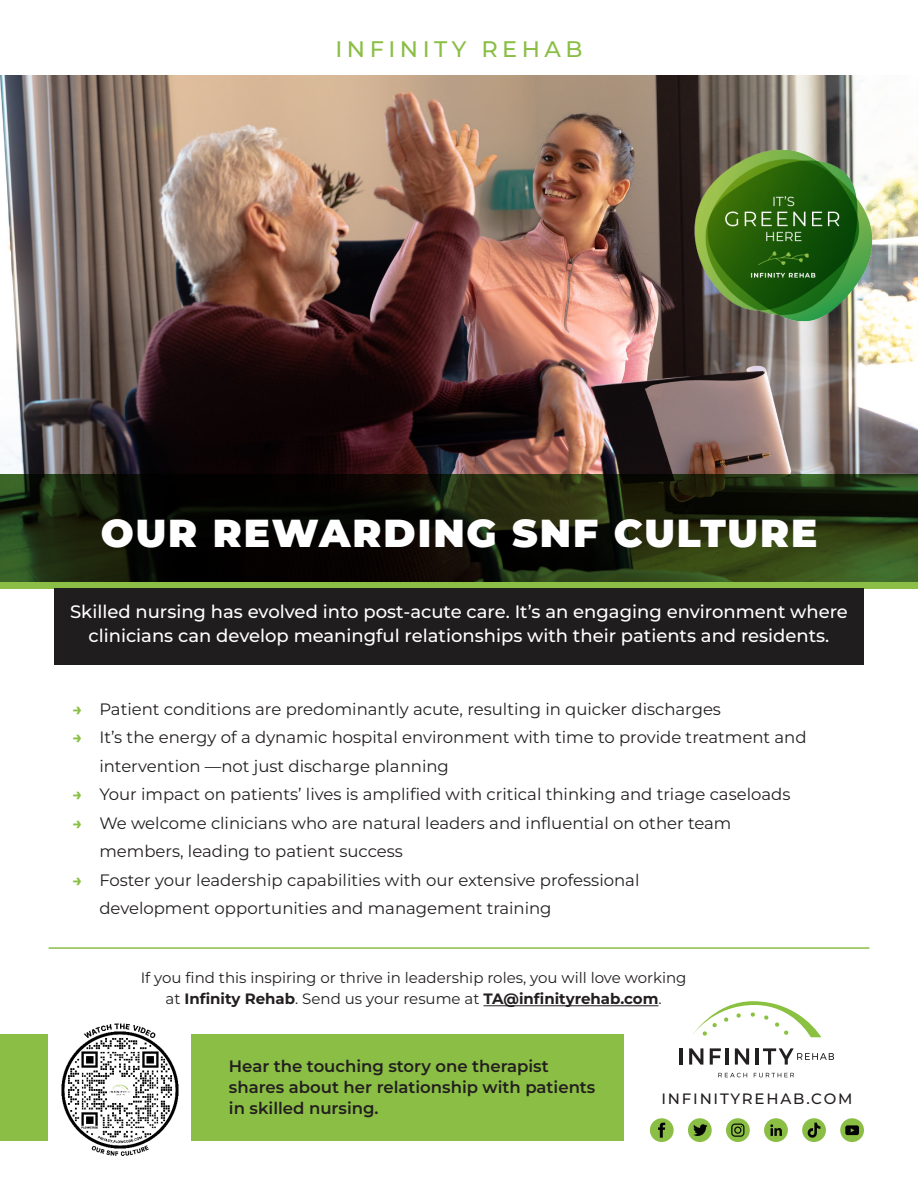
<style>
.page{position:relative;width:918px;height:1188px;background:#fff}
.page>*{position:absolute;margin:0;border:0;box-sizing:border-box;transform-origin:0 0}
.t1{font:900 39px "Montserrat";letter-spacing:.05em;color:#fff}
.t2{font:500 22.5px "Montserrat";letter-spacing:.2em;color:#8abe44}
.t3{font:500 18px/24px "Montserrat";color:#fff;text-align:center}
.t4{font:16.5px/28.5px "Montserrat";color:#231f20}
.t5{font:600 16.5px/21px "Montserrat";color:#231f20}
.t6{font:15px/21px "Montserrat";color:#231f20;text-align:center}
.web_address{font:500 15px "Montserrat";letter-spacing:.12em;color:#231f20}
.s1{font-weight:700;color:#8abe44}
.s2{font-weight:700}
</style>
<div class="page">
<div style="left:0;top:1034px;width:623px;height:106px;background:#8abe44"></div>
<div style="left:0;top:581px;width:918px;height:8px;background:#8abe44"></div>
<hr style="left:484px;top:1005px;width:174px;height:1px;background:#231f20">
<div style="left:650px;top:1118px;width:24px;height:24px;background:#8abe44;border-radius:50%"></div>
<svg style="left:658px;top:1123px;width:7px;height:15px"></svg>
<div style="left:688px;top:1118px;width:24px;height:24px;background:#8abe44;border-radius:50%"></div>
<svg style="left:693px;top:1124px;width:15px;height:12px"></svg>
<div style="left:726px;top:1118px;width:24px;height:24px;background:#8abe44;border-radius:50%"></div>
<svg style="left:731px;top:1124px;width:13px;height:13px"></svg>
<div style="left:764px;top:1118px;width:24px;height:24px;background:#8abe44;border-radius:50%"></div>
<svg style="left:770px;top:1124px;width:12px;height:12px"></svg>
<div style="left:802px;top:1118px;width:24px;height:24px;background:#8abe44;border-radius:50%"></div>
<svg style="left:807px;top:1123px;width:13px;height:15px"></svg>
<div style="left:840px;top:1118px;width:24px;height:24px;background:#8abe44;border-radius:50%"></div>
<div style="left:845px;top:1125px;width:14px;height:10px;background:#040503;border-radius:2px"></div>
<svg style="left:693px;top:1001px;width:128px;height:36px"></svg>
<hr style="left:680px;top:1048px;width:3px;height:17px;background:#221f20">
<svg style="left:689px;top:1048px;width:14px;height:17px"></svg>
<svg style="left:710px;top:1048px;width:11px;height:17px"></svg>
<hr style="left:725px;top:1048px;width:4px;height:17px;background:#221f20">
<svg style="left:735px;top:1048px;width:14px;height:17px"></svg>
<hr style="left:755px;top:1048px;width:4px;height:17px;background:#221f20">
<svg style="left:763px;top:1048px;width:71px;height:17px"></svg>
<svg style="left:718px;top:1073px;width:29px;height:4px"></svg>
<svg style="left:754px;top:1073px;width:40px;height:4px"></svg>
<img style="left:49px;top:1023px;width:142px;height:133px">
<hr style="left:49px;top:947px;width:820px;height:2px;background:#8abe44">
<img style="left:0;top:76px;width:918px;height:398px">
<svg style="left:0;top:474px;width:918px;height:107px;background:#171f0b"></svg>
<img style="left:690px;top:142px;width:186px;height:186px">
<div style="left:54px;top:589px;width:810px;height:76px;background:#201d1e"></div>
<p class="t2" style="left:335px;top:34px;width:249px">INFINITY REHAB</p>
<p class="t1" style="left:101px;top:507px;width:718px">OUR REWARDING SNF CULTURE</p>
<p class="t3" style="left:70px;top:600px;width:779px">Skilled nursing has evolved into post-acute care. It’s an engaging environment where clinicians can develop meaningful relationships with their patients and residents.</p>
<p class="t4" style="left:72px;top:694px;width:650px"><span class="s1">→</span> Patient conditions are predominantly acute, resulting in quicker discharges</p>
<p class="t4" style="left:99px;top:723px;width:709px;text-indent:-27px"><span class="s1">→</span> It’s the energy of a dynamic hospital environment with time to provide treatment and intervention —not just discharge planning</p>
<p class="t4" style="left:72px;top:780px;width:720px"><span class="s1">→</span> Your impact on patients’ lives is amplified with critical thinking and triage caseloads</p>
<p class="t4" style="left:99px;top:808px;width:634px;text-indent:-27px"><span class="s1">→</span> We welcome clinicians who are natural leaders and influential on other team members, leading to patient success</p>
<p class="t4" style="left:99px;top:865px;width:542px;text-indent:-27px"><span class="s1">→</span> Foster your leadership capabilities with our extensive professional development opportunities and management training</p>
<p class="t6" style="left:141px;top:967px;width:547px">If you find this inspiring or thrive in leadership roles, you will love working at <span class="s2">Infinity Rehab</span>. Send us your resume at <span class="s2">TA@infinityrehab.com</span>.</p>
<p class="t5" style="left:229px;top:1055px;width:368px">Hear the touching story one therapist shares about her relationship with patients in skilled nursing.</p>
<p class="web_address" style="left:661px;top:1089px;width:192px">INFINITYREHAB.COM</p>
</div>
